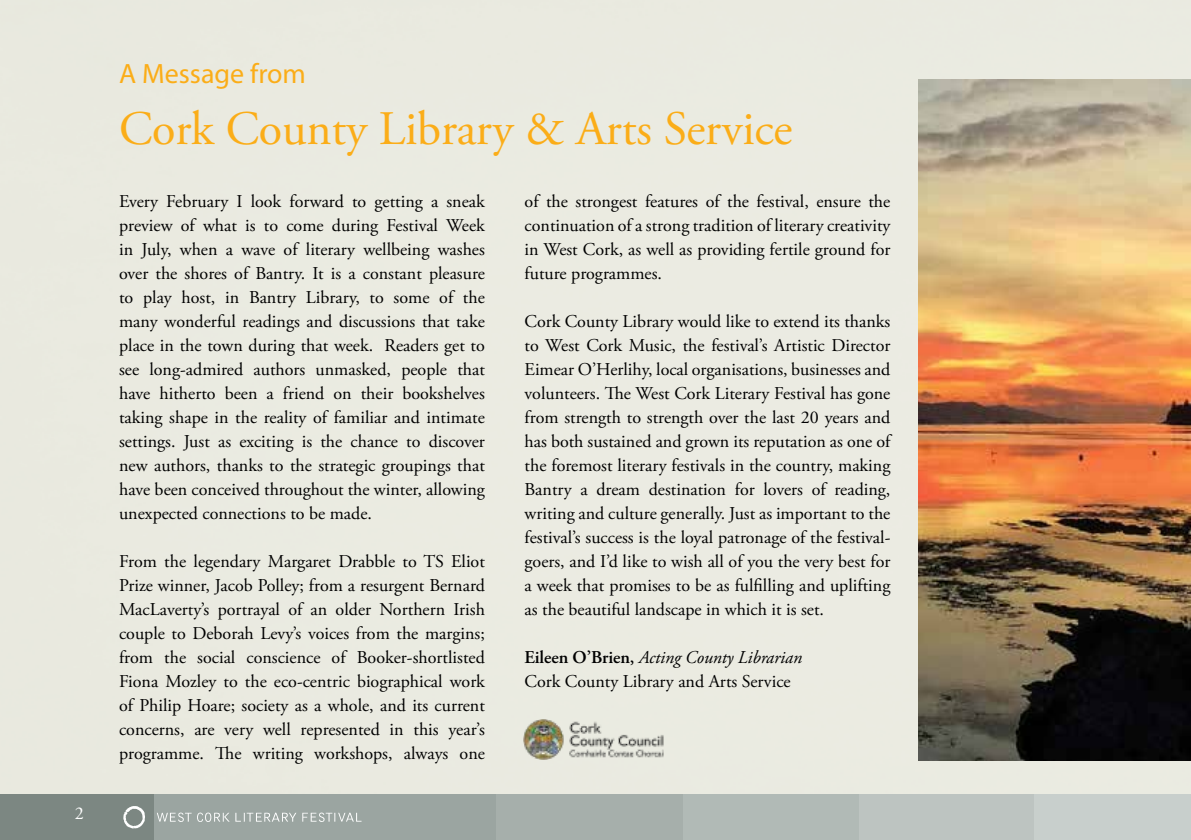
<style>
.page{position:relative;width:1191px;height:840px;background:#fff}
.page>*{position:absolute;margin:0;border:0;box-sizing:border-box;transform-origin:0 0}
.t1{font:48px "Adobe Garamond Pro";letter-spacing:-.005em;color:#fbad18}
.t2{font:28px "Myriad Pro";color:#fbad18}
.t3{font:18px/24px "Adobe Garamond Pro";color:#000;text-align:justify}
.t4{font:18px "Adobe Garamond Pro";color:#fff}
.s1{font-weight:600}
.s2{font-style:italic}
</style>
<div class="page">
<div style="left:0;top:0;width:1191px;height:794px;background:#eaebe1"></div>
<img style="left:524px;top:719px;width:140px;height:40px">
<img style="left:918px;top:79px;width:273px;height:681px">
<div style="left:1033px;top:794px;width:158px;height:45px;background:#c8cfcc"></div>
<div style="left:858px;top:794px;width:175px;height:45px;background:#bdc4c1"></div>
<div style="left:683px;top:794px;width:175px;height:45px;background:#b1bab6"></div>
<div style="left:495px;top:794px;width:188px;height:45px;background:#a6afab"></div>
<div style="left:333px;top:794px;width:162px;height:45px;background:#9ba5a1"></div>
<div style="left:151px;top:794px;width:182px;height:45px;background:#9ba5a1"></div>
<div style="left:0;top:794px;width:153px;height:45px;background:#7c8782"></div>
<img style="left:123px;top:806px;width:22px;height:22px">
<p class="t4" style="left:75px;top:802px;width:10px">2</p>
<h2 class="t2" style="left:119px;top:57px;width:188px">A Message from</h2>
<h1 class="t1" style="left:119px;top:99px;width:675px">Cork County Library &amp; Arts Service</h1>
<p class="t3" style="left:119px;top:190px;width:367px">Every February I look forward to getting a sneak preview of what is to come during Festival Week in July, when a wave of literary wellbeing washes over the shores of Bantry. It is a constant pleasure to play host, in Bantry Library, to some of the many wonderful readings and discussions that take place in the town during that week. Readers get to see long-admired authors unmasked, people that have hitherto been a friend on their bookshelves taking shape in the reality of familiar and intimate settings. Just as exciting is the chance to discover new authors, thanks to the strategic groupings that have been conceived throughout the winter, allowing unexpected connections to be made.</p>
<p class="t3" style="left:119px;top:550px;width:367px">From the legendary Margaret Drabble to TS Eliot Prize winner, Jacob Polley; from a resurgent Bernard MacLaverty’s portrayal of an older Northern Irish couple to Deborah Levy’s voices from the margins; from the social conscience of Booker-shortlisted Fiona Mozley to the eco-centric biographical work of Philip Hoare; society as a whole, and its current concerns, are very well represented in this year’s programme. The writing workshops, always one</p>
<p class="t3" style="left:524px;top:190px;width:367px">of the strongest features of the festival, ensure the continuation of a strong tradition of literary creativity in West Cork, as well as providing fertile ground for future programmes.</p>
<p class="t3" style="left:524px;top:310px;width:367px">Cork County Library would like to extend its thanks to West Cork Music, the festival’s Artistic Director Eimear O’Herlihy, local organisations, businesses and volunteers. The West Cork Literary Festival has gone from strength to strength over the last 20 years and has both sustained and grown its reputation as one of the foremost literary festivals in the country, making Bantry a dream destination for lovers of reading, writing and culture generally. Just as important to the festival’s success is the loyal patronage of the festival&shy;goers, and I’d like to wish all of you the very best for a week that promises to be as fulfilling and uplifting as the beautiful landscape in which it is set.</p>
<p class="t3" style="left:524px;top:645px;width:279px"><span class="s1">Eileen O’Brien,</span> <span class="s2">Acting County Librarian<br></span>Cork County Library and Arts Service</p>
</div>
